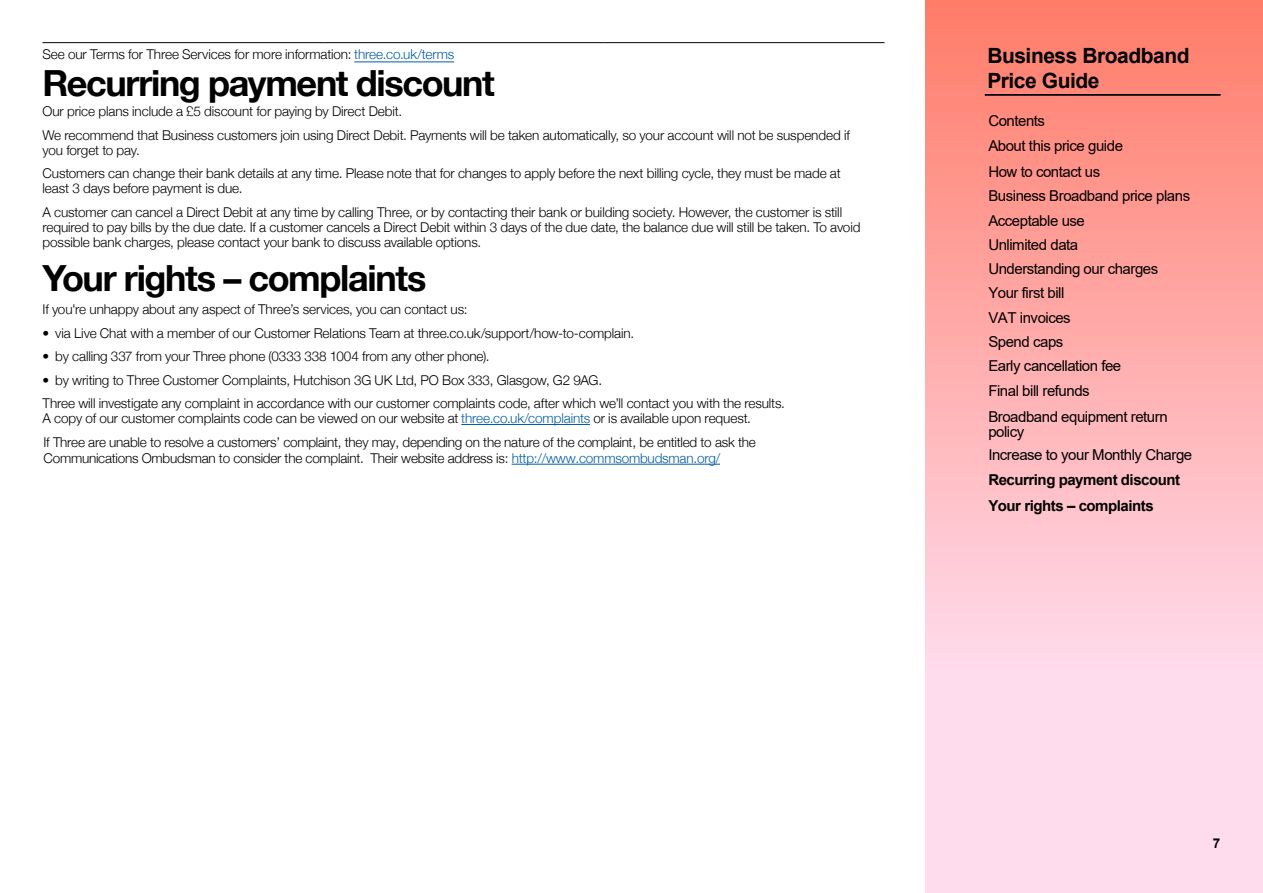
<style>
.page{position:relative;width:1263px;height:893px;background:#fff}
.page>*{position:absolute;margin:0;border:0;box-sizing:border-box;transform-origin:0 0}
.t1{font:700 36px "Helvetica Neue";letter-spacing:-.04em;color:#000}
.t2{font:700 21px/25.2px "Arial";letter-spacing:-.02em;color:#000}
.t3{font:15px/24.5px "Arial";letter-spacing:-.03em;color:#000}
.t4{font:700 15px/25.5px "Arial";letter-spacing:-.03em;color:#000}
.t5{font:300 13.5px/23.5px "Helvetica Neue";letter-spacing:-.01em;color:#000}
.t6{font:700 13.5px "Arial";color:#000}
.s1{color:#005da9}
</style>
<div class="page">
<svg style="left:926px;top:0;width:337px;height:893px;background:#feb7ba"></svg>
<hr style="left:985px;top:94px;width:235px;height:1px;background:#000">
<hr style="left:43px;top:42px;width:280px;height:1px;background:#000">
<hr style="left:323px;top:42px;width:281px;height:1px;background:#000">
<hr style="left:604px;top:42px;width:280px;height:1px;background:#000">
<hr style="left:354px;top:62px;width:100px;height:1px;background:#005da9">
<hr style="left:512px;top:464px;width:208px;height:1px;background:#005da9">
<hr style="left:461px;top:424px;width:129px;height:1px;background:#005da9">
<p class="t5" style="left:42px;top:41px;width:413px">See our Terms for Three Services for more information: <span class="s1">three.co.uk/terms</span></p>
<h1 class="t1" style="left:43px;top:54px;width:454px">Recurring payment discount</h1>
<p class="t5" style="left:43px;top:98px;width:809px">Our price plans include a £5 discount for paying by Direct Debit.<br>We recommend that Business customers join using Direct Debit. Payments will be taken automatically, so your account will not be suspended if</p>
<p class="t5" style="left:43px;top:137px;width:800px">you forget to pay.<br>Customers can change their bank details at any time. Please note that for changes to apply before the next billing cycle, they must be made at</p>
<p class="t5" style="left:43px;top:175px;width:801px">least 3 days before payment is due.<br>A customer can cancel a Direct Debit at any time by calling Three, or by contacting their bank or building society. However, the customer is still</p>
<p class="t5" style="left:43px;top:218px;width:819px;line-height:15px">required to pay bills by the due date. If a customer cancels a Direct Debit within 3 days of the due date, the balance due will still be taken. To avoid possible bank charges, please contact your bank to discuss available options.</p>
<h1 class="t1" style="left:43px;top:249px;width:385px">Your rights – complaints</h1>
<p class="t5" style="left:43px;top:297px;width:426px">If you're unhappy about any aspect of Three’s services, you can contact us:</p>
<p class="t5" style="left:43px;top:320px;width:593px">• via Live Chat with a member of our Customer Relations Team at three.co.uk/support/how-to-complain.</p>
<p class="t5" style="left:43px;top:344px;width:448px">• by calling 337 from your Three phone (0333 338 1004 from any other phone).</p>
<p class="t5" style="left:43px;top:367px;width:744px">• by writing to Three Customer Complaints, Hutchison 3G UK Ltd, PO Box 333, Glasgow, G2 9AG.<br>Three will investigate any complaint in accordance with our customer complaints code, after which we’ll contact you with the results.</p>
<p class="t5" style="left:43px;top:406px;width:715px">A copy of our customer complaints code can be viewed on our website at <span class="s1">three.co.uk/complaints</span> or is available upon request.<br>If Three are unable to resolve a customers’ complaint, they may, depending on the nature of the complaint, be entitled to ask the</p>
<p class="t5" style="left:44px;top:445px;width:678px">Communications Ombudsman to consider the complaint. Their website address is: <span class="s1">http://www.commsombudsman.org/</span></p>
<h2 class="t2" style="left:987px;top:43px;width:204px">Business Broadband<br>Price Guide</h2>
<p class="t3" style="left:988px;top:108px;width:136px;line-height:25.7px">Contents<br>About this price guide<br>How to contact us</p>
<p class="t3" style="left:988px;top:184px;width:203px">Business Broadband price plans<br>Acceptable use<br>Unlimited data<br>Understanding our charges<br>Your first bill<br>VAT invoices<br>Spend caps<br>Early cancellation fee<br>Final bill refunds<br>Broadband equipment return</p>
<p class="t3" style="left:988px;top:420px;width:205px;line-height:22.5px">policy<br>Increase to your Monthly Charge</p>
<p class="t4" style="left:988px;top:467px;width:193px">Recurring payment discount<br>Your rights – complaints</p>
<p class="t6" style="left:1213px;top:834px;width:9px">7</p>
</div>
